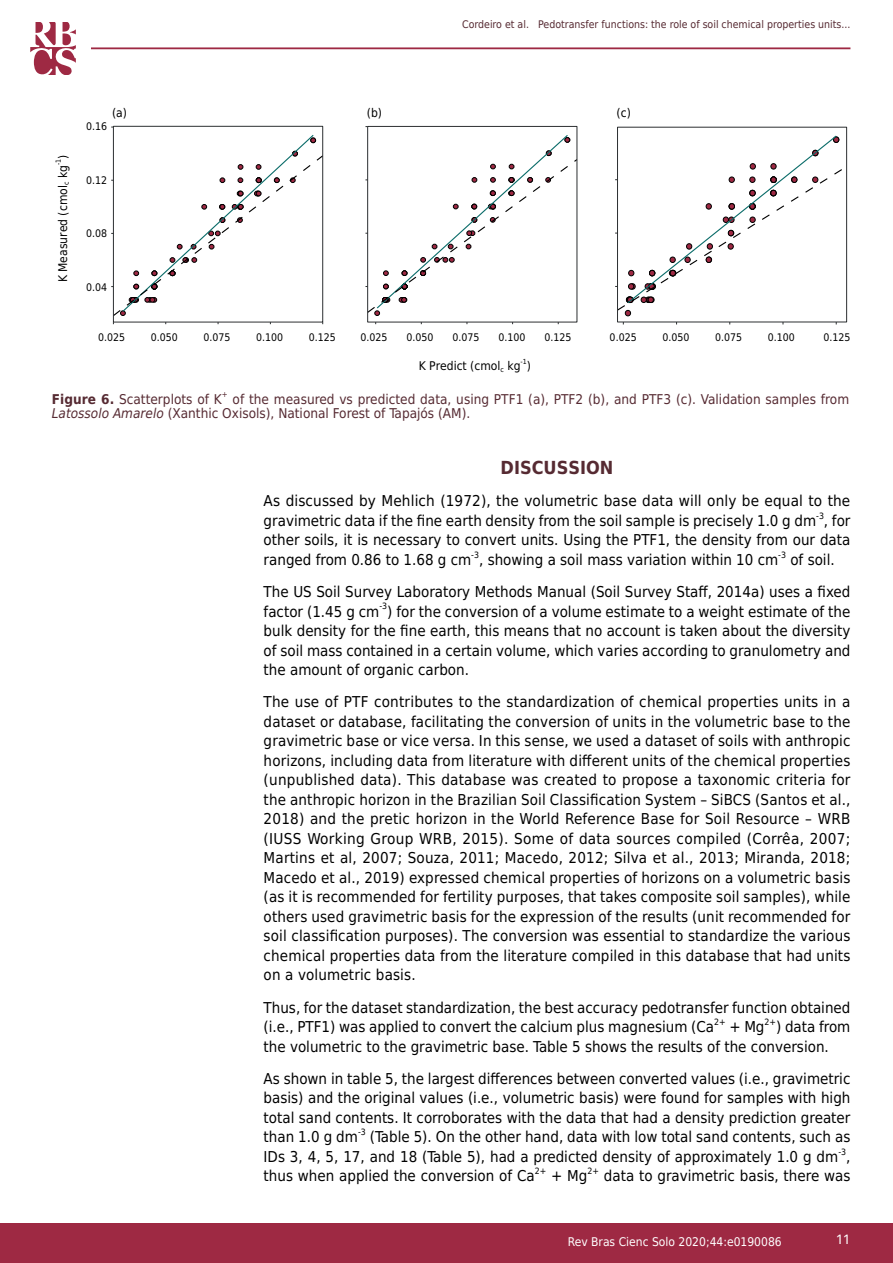
<style>
.page{position:relative;width:893px;height:1263px;background:#fff}
.page>*{position:absolute;margin:0;border:0;box-sizing:border-box;transform-origin:0 0}
.t1{font:700 18px "DejaVu Sans Condensed";color:#562a32}
.t2{font:15px/19.5px "DejaVu Sans Condensed";color:#000}
.t3{font:13.5px/14.2px "DejaVu Sans Condensed";color:#562a32}
.t4{font:13.5px "Akkurat Pro";color:#fff}
.t5{font:12px "DejaVu Sans Condensed";color:#000}
.t6{font:12px "DejaVu Sans Condensed";color:#fff}
.t7{font:10.5px "DejaVu Sans Condensed";color:#000}
.t8{font:10.5px "DejaVu Sans Condensed";color:#562a32}
.t9{font:8.7px "DejaVu Sans Condensed";color:#000}
.t10{font:7.8px "DejaVu Sans Condensed";color:#562a32}
.t11{font:7.05px "DejaVu Sans Condensed";color:#000}
.s1{font-weight:700}
.s2{font-style:italic}
</style>
<div class="page">
<div style="left:0;top:1223px;width:893px;height:40px;background:#9e2943"></div>
<hr style="left:91px;top:47px;width:759px;height:2px;background:#9e2943">
<svg style="left:30px;top:22px;width:46px;height:52px"></svg>
<div style="left:367px;top:126px;width:210px;height:196px;border:1px solid #2c2f31"></div>
<svg style="left:365px;top:134px;width:213px;height:182px"></svg>
<svg style="left:615px;top:134px;width:233px;height:182px"></svg>
<svg style="left:111px;top:134px;width:213px;height:190px"></svg>
<p class="t8" style="left:462px;top:16px;width:390px">Cordeiro et al. Pedotransfer functions: the role of soil chemical properties units...</p>
<p class="t5" style="left:112px;top:103px;width:17px">(a)</p>
<p class="t5" style="left:367px;top:103px;width:17px">(b)</p>
<p class="t5" style="left:616px;top:103px;width:16px">(c)</p>
<p class="t5" style="left:53px;top:159px;width:6px;rotate:-90deg">)</p>
<p class="t11" style="left:53px;top:165px;width:8px;rotate:-90deg">-1</p>
<p class="t5" style="left:53px;top:282px;width:119px;rotate:-90deg">K Measured (cmol<sub>c</sub> kg</p>
<p class="t7" style="left:86px;top:118px;width:23px">0.16</p>
<p class="t7" style="left:86px;top:171px;width:23px">0.12</p>
<p class="t7" style="left:86px;top:225px;width:23px">0.08</p>
<p class="t7" style="left:86px;top:278px;width:23px">0.04</p>
<p class="t7" style="left:98px;top:329px;width:29px">0.025</p>
<p class="t7" style="left:151px;top:329px;width:29px">0.050</p>
<p class="t7" style="left:203px;top:329px;width:29px">0.075</p>
<p class="t7" style="left:256px;top:329px;width:29px">0.100</p>
<p class="t7" style="left:309px;top:329px;width:29px">0.125</p>
<p class="t7" style="left:361px;top:329px;width:29px">0.025</p>
<p class="t7" style="left:407px;top:329px;width:29px">0.050</p>
<p class="t7" style="left:452px;top:329px;width:29px">0.075</p>
<p class="t7" style="left:498px;top:329px;width:29px">0.100</p>
<p class="t7" style="left:544px;top:329px;width:29px">0.125</p>
<p class="t7" style="left:610px;top:329px;width:29px">0.025</p>
<p class="t7" style="left:662px;top:329px;width:29px">0.050</p>
<p class="t7" style="left:715px;top:329px;width:29px">0.075</p>
<p class="t7" style="left:768px;top:329px;width:29px">0.100</p>
<p class="t7" style="left:823px;top:329px;width:29px">0.125</p>
<p class="t5" style="left:419px;top:356px;width:103px">K Predict (cmol<sub>c</sub> kg</p>
<p class="t11" style="left:520px;top:356px;width:8px">-1</p>
<p class="t5" style="left:527px;top:356px;width:6px">)</p>
<p class="t3" style="left:52px;top:391px;width:172px"><span class="s1">Figure 6.</span> Scatterplots of K</p>
<p class="t10" style="left:222px;top:388px;width:7px">+</p>
<p class="t3" style="left:52px;top:391px;width:799px;text-indent:181px">of the measured vs predicted data, using PTF1 (a), PTF2 (b), and PTF3 (c). Validation samples from<br><span class="s2">Latossolo Amarelo</span> (Xanthic Oxisols), National Forest of Tapajós (AM).</p>
<p class="t1" style="left:501px;top:453px;width:114px">DISCUSSION</p>
<p class="t2" style="left:264px;top:491px;width:588px">As discussed by Mehlich (1972), the volumetric base data will only be equal to the gravimetric data if the fine earth density from the soil sample is precisely 1.0 g dm</p>
<p class="t9" style="left:816px;top:508px;width:9px">-3</p>
<p class="t2" style="left:264px;top:510px;width:588px;text-align:justify;text-indent:560px">, for other soils, it is necessary to convert units. Using the PTF1, the density from our data ranged from 0.86 to 1.68 g cm</p>
<p class="t9" style="left:471px;top:547px;width:9px">-3</p>
<p class="t2" style="left:479px;top:549px;width:301px">, showing a soil mass variation within 10 cm</p>
<p class="t9" style="left:778px;top:547px;width:9px">-3</p>
<p class="t2" style="left:264px;top:543px;width:588px;line-height:32.2px;text-indent:527px">of soil.<br>The US Soil Survey Laboratory Methods Manual (Soil Survey Staff, 2014a) uses a fixed</p>
<p class="t2" style="left:264px;top:601px;width:117px">factor (1.45 g cm</p>
<p class="t9" style="left:379px;top:599px;width:9px">-3</p>
<p class="t2" style="left:264px;top:601px;width:588px;text-align:justify;text-indent:124px">) for the conversion of a volume estimate to a weight estimate of the bulk density for the fine earth, this means that no account is taken about the diversity of soil mass contained in a certain volume, which varies according to granulometry and the amount of organic carbon.</p>
<p class="t2" style="left:264px;top:692px;width:588px;text-align:justify">The use of PTF contributes to the standardization of chemical properties units in a dataset or database, facilitating the conversion of units in the volumetric base to the gravimetric base or vice versa. In this sense, we used a dataset of soils with anthropic horizons, including data from literature with different units of the chemical properties (unpublished data). This database was created to propose a taxonomic criteria for the anthropic horizon in the Brazilian Soil Classification System – SiBCS (Santos et al., 2018) and the pretic horizon in the World Reference Base for Soil Resource – WRB (IUSS Working Group WRB, 2015). Some of data sources compiled (Corrêa, 2007; Martins et al, 2007; Souza, 2011; Macedo, 2012; Silva et al., 2013; Miranda, 2018; Macedo et al., 2019) expressed chemical properties of horizons on a volumetric basis (as it is recommended for fertility purposes, that takes composite soil samples), while others used gravimetric basis for the expression of the results (unit recommended for soil classification purposes). The conversion was essential to standardize the various chemical properties data from the literature compiled in this database that had units on a volumetric basis.</p>
<p class="t2" style="left:264px;top:997px;width:588px">Thus, for the dataset standardization, the best accuracy pedotransfer function obtained (i.e., PTF1) was applied to convert the calcium plus magnesium (Ca</p>
<p class="t9" style="left:714px;top:1015px;width:13px">2+</p>
<p class="t2" style="left:729px;top:1017px;width:37px">+ Mg</p>
<p class="t9" style="left:765px;top:1015px;width:13px">2+</p>
<p class="t2" style="left:264px;top:1017px;width:588px;text-indent:512px">) data from the volumetric to the gravimetric base. Table 5 shows the results of the conversion.</p>
<p class="t2" style="left:264px;top:1068px;width:588px;text-align:justify">As shown in table 5, the largest differences between converted values (i.e., gravimetric basis) and the original values (i.e., volumetric basis) were found for samples with high total sand contents. It corroborates with the data that had a density prediction greater than 1.0 g dm</p>
<p class="t9" style="left:358px;top:1125px;width:9px">-3</p>
<p class="t2" style="left:264px;top:1127px;width:588px;text-indent:106px">(Table 5). On the other hand, data with low total sand contents, such as<br>IDs 3, 4, 5, 17, and 18 (Table 5), had a predicted density of approximately 1.0 g dm</p>
<p class="t9" style="left:838px;top:1144px;width:9px">-3</p>
<p class="t2" style="left:846px;top:1146px;width:6px">,</p>
<p class="t2" style="left:264px;top:1166px;width:273px">thus when applied the conversion of Ca</p>
<p class="t9" style="left:535px;top:1164px;width:13px">2+</p>
<p class="t2" style="left:551px;top:1166px;width:38px">+ Mg</p>
<p class="t9" style="left:587px;top:1164px;width:13px">2+</p>
<p class="t2" style="left:604px;top:1166px;width:248px">data to gravimetric basis, there was</p>
<p class="t6" style="left:568px;top:1231px;width:215px">Rev Bras Cienc Solo 2020;44:e0190086</p>
<p class="t4" style="left:836px;top:1231px;width:16px">11</p>
</div>
